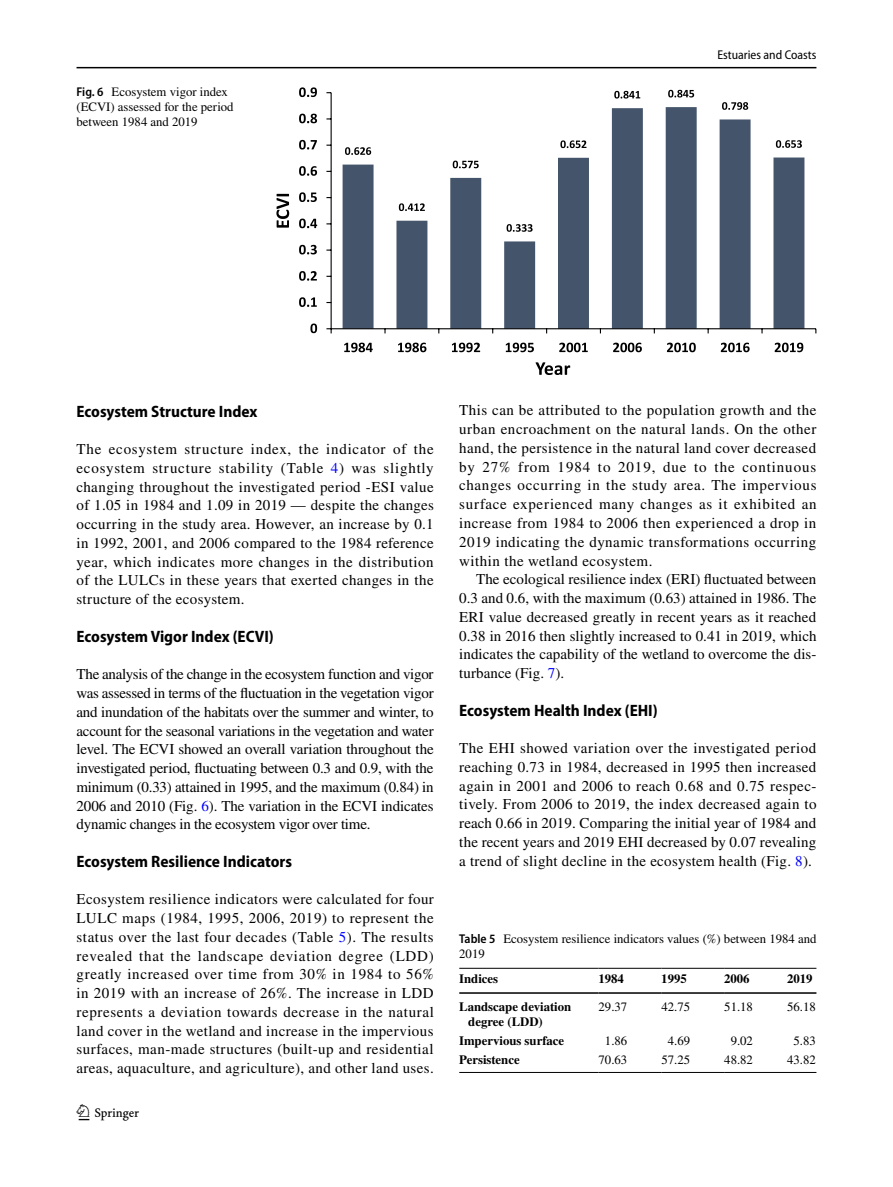
<style>
.page{position:relative;width:893px;height:1187px;background:#fff}
.page>*{position:absolute;margin:0;border:0;box-sizing:border-box;transform-origin:0 0}
.t1{font:22.5px "Springnew Regular 2";color:#000}
.t2{font:700 semi-condensed 16.5px "Myriad Pro";color:#000}
.t3{font:15px/18.8px "STIX";letter-spacing:.02em;color:#000;text-align:justify}
.t4{font:12.75px/15px "STIX";color:#000}
.t5{font:700 12.75px/15px "STIX";color:#000}
.t6{font:semi-condensed 12.75px "Myriad Pro";color:#000}
.s1{font-family:"Myriad Pro";font-weight:600;font-stretch:semi-condensed}
.s2{color:#00f}
</style>
<div class="page">
<hr style="left:77px;top:67px;width:739px;height:1px;background:#000">
<svg style="left:343px;top:107px;width:461px;height:221px"></svg>
<hr style="left:331px;top:93px;width:1px;height:236px;background:#000">
<hr style="left:331px;top:328px;width:485px;height:1px;background:#000">
<svg style="left:326px;top:328px;width:6px;height:5px"></svg>
<svg style="left:345px;top:147px;width:26px;height:8px"></svg>
<svg style="left:399px;top:203px;width:26px;height:8px"></svg>
<svg style="left:453px;top:161px;width:26px;height:7px"></svg>
<svg style="left:507px;top:224px;width:26px;height:8px"></svg>
<svg style="left:560px;top:140px;width:26px;height:8px"></svg>
<svg style="left:614px;top:91px;width:26px;height:7px"></svg>
<svg style="left:668px;top:90px;width:26px;height:7px"></svg>
<svg style="left:722px;top:102px;width:26px;height:8px"></svg>
<svg style="left:776px;top:140px;width:26px;height:8px"></svg>
<svg style="left:310px;top:323px;width:7px;height:10px"></svg>
<svg style="left:299px;top:297px;width:18px;height:10px"></svg>
<svg style="left:299px;top:271px;width:18px;height:10px"></svg>
<svg style="left:299px;top:245px;width:18px;height:9px"></svg>
<svg style="left:299px;top:218px;width:18px;height:10px"></svg>
<svg style="left:299px;top:192px;width:18px;height:10px"></svg>
<svg style="left:299px;top:166px;width:18px;height:10px"></svg>
<svg style="left:299px;top:140px;width:18px;height:9px"></svg>
<svg style="left:299px;top:114px;width:18px;height:9px"></svg>
<svg style="left:299px;top:87px;width:18px;height:10px"></svg>
<svg style="left:344px;top:342px;width:29px;height:10px"></svg>
<svg style="left:398px;top:342px;width:28px;height:10px"></svg>
<svg style="left:452px;top:342px;width:28px;height:10px"></svg>
<svg style="left:506px;top:342px;width:28px;height:10px"></svg>
<svg style="left:559px;top:342px;width:29px;height:10px"></svg>
<svg style="left:613px;top:342px;width:29px;height:10px"></svg>
<svg style="left:667px;top:342px;width:29px;height:10px"></svg>
<svg style="left:721px;top:342px;width:29px;height:10px"></svg>
<svg style="left:775px;top:342px;width:28px;height:10px"></svg>
<svg style="left:276px;top:194px;width:13px;height:33px"></svg>
<svg style="left:536px;top:362px;width:34px;height:13px"></svg>
<hr style="left:459px;top:967px;width:139px;height:1px;background:#000">
<hr style="left:459px;top:992px;width:139px;height:1px;background:#000">
<hr style="left:598px;top:967px;width:63px;height:1px;background:#000">
<hr style="left:598px;top:992px;width:63px;height:1px;background:#000">
<hr style="left:661px;top:967px;width:63px;height:1px;background:#000">
<hr style="left:661px;top:992px;width:63px;height:1px;background:#000">
<hr style="left:724px;top:967px;width:63px;height:1px;background:#000">
<hr style="left:724px;top:992px;width:63px;height:1px;background:#000">
<svg style="left:787px;top:967px;width:29px;height:1px"></svg>
<svg style="left:787px;top:992px;width:29px;height:1px"></svg>
<hr style="left:459px;top:1071px;width:139px;height:1px;background:#000">
<hr style="left:598px;top:1071px;width:63px;height:1px;background:#000">
<hr style="left:661px;top:1071px;width:63px;height:1px;background:#000">
<hr style="left:724px;top:1071px;width:63px;height:1px;background:#000">
<svg style="left:788px;top:1071px;width:28px;height:1px"></svg>
<p class="t4" style="left:77px;top:85px;width:159px"><span class="s1">Fig. 6</span> Ecosystem vigor index (ECVI) assessed for the period between 1984 and 2019</p>
<p class="t6" style="left:717px;top:48px;width:101px">Estuaries and Coasts</p>
<p class="t2" style="left:77px;top:402px;width:182px">Ecosystem Structure Index</p>
<p class="t3" style="left:77px;top:440px;width:359px">The ecosystem structure index, the indicator of the ecosystem structure stability (Table <span class="s2">4</span>) was slightly changing throughout the investigated period -ESI value of 1.05 in 1984 and 1.09 in 2019 — despite the changes occurring in the study area. However, an increase by 0.1 in 1992, 2001, and 2006 compared to the 1984 reference year, which indicates more changes in the distribution of the LULCs in these years that exerted changes in the structure of the ecosystem.</p>
<p class="t2" style="left:77px;top:627px;width:199px">Ecosystem Vigor Index (ECVI)</p>
<p class="t3" style="left:77px;top:665px;width:359px">The analysis of the change in the ecosystem function and vigor was assessed in terms of the fluctuation in the vegetation vigor and inundation of the habitats over the summer and winter, to account for the seasonal variations in the vegetation and water level. The ECVI showed an overall variation throughout the investigated period, fluctuating between 0.3 and 0.9, with the minimum (0.33) attained in 1995, and the maximum (0.84) in 2006 and 2010 (Fig. <span class="s2">6</span>). The variation in the ECVI indicates dynamic changes in the ecosystem vigor over time.</p>
<p class="t2" style="left:77px;top:852px;width:217px">Ecosystem Resilience Indicators</p>
<p class="t3" style="left:77px;top:890px;width:359px">Ecosystem resilience indicators were calculated for four LULC maps (1984, 1995, 2006, 2019) to represent the status over the last four decades (Table <span class="s2">5</span>). The results revealed that the landscape deviation degree (LDD) greatly increased over time from 30% in 1984 to 56% in 2019 with an increase of 26%. The increase in LDD represents a deviation towards decrease in the natural land cover in the wetland and increase in the impervious surfaces, man-made structures (built-up and residential areas, aquaculture, and agriculture), and other land uses.</p>
<h1 class="t1" style="left:79px;top:1104px;width:62px">1 3</h1>
<p class="t3" style="left:459px;top:402px;width:359px">This can be attributed to the population growth and the urban encroachment on the natural lands. On the other hand, the persistence in the natural land cover decreased by 27% from 1984 to 2019, due to the continuous changes occurring in the study area. The impervious surface experienced many changes as it exhibited an increase from 1984 to 2006 then experienced a drop in 2019 indicating the dynamic transformations occurring within the wetland ecosystem.</p>
<p class="t3" style="left:459px;top:571px;width:359px;text-indent:17px">The ecological resilience index (ERI) fluctuated between 0.3 and 0.6, with the maximum (0.63) attained in 1986. The ERI value decreased greatly in recent years as it reached 0.38 in 2016 then slightly increased to 0.41 in 2019, which indicates the capability of the wetland to overcome the dis&shy;turbance (Fig. <span class="s2">7</span>).</p>
<p class="t2" style="left:459px;top:700px;width:200px">Ecosystem Health Index (EHI)</p>
<p class="t3" style="left:459px;top:739px;width:359px">The EHI showed variation over the investigated period reaching 0.73 in 1984, decreased in 1995 then increased again in 2001 and 2006 to reach 0.68 and 0.75 respec&shy;tively. From 2006 to 2019, the index decreased again to reach 0.66 in 2019. Comparing the initial year of 1984 and the recent years and 2019 EHI decreased by 0.07 revealing a trend of slight decline in the ecosystem health (Fig. <span class="s2">8</span>).</p>
<p class="t4" style="left:459px;top:931px;width:359px"><span class="s1">Table 5</span> Ecosystem resilience indicators values (%) between 1984 and<br>2019</p>
<p class="t5" style="left:459px;top:971px;width:40px">Indices</p>
<p class="t5" style="left:598px;top:971px;width:27px">1984</p>
<p class="t5" style="left:661px;top:971px;width:27px">1995</p>
<p class="t5" style="left:724px;top:971px;width:27px">2006</p>
<p class="t5" style="left:787px;top:971px;width:27px">2019</p>
<p class="t5" style="left:468px;top:999px;width:105px;text-indent:-9px">Landscape deviation degree (LDD)</p>
<p class="t4" style="left:599px;top:1000px;width:30px">29.37</p>
<p class="t4" style="left:661px;top:1000px;width:30px">42.75</p>
<p class="t4" style="left:724px;top:1000px;width:30px">51.18</p>
<p class="t4" style="left:787px;top:1000px;width:30px">56.18</p>
<p class="t5" style="left:459px;top:1033px;width:107px">Impervious surface</p>
<p class="t4" style="left:605px;top:1034px;width:24px">1.86</p>
<p class="t4" style="left:668px;top:1034px;width:24px">4.69</p>
<p class="t4" style="left:731px;top:1034px;width:24px">9.02</p>
<p class="t4" style="left:793px;top:1034px;width:24px">5.83</p>
<p class="t5" style="left:459px;top:1051px;width:62px">Persistence</p>
<p class="t4" style="left:599px;top:1052px;width:30px">70.63</p>
<p class="t4" style="left:661px;top:1052px;width:30px">57.25</p>
<p class="t4" style="left:724px;top:1052px;width:30px">48.82</p>
<p class="t4" style="left:787px;top:1052px;width:30px">43.82</p>
</div>
